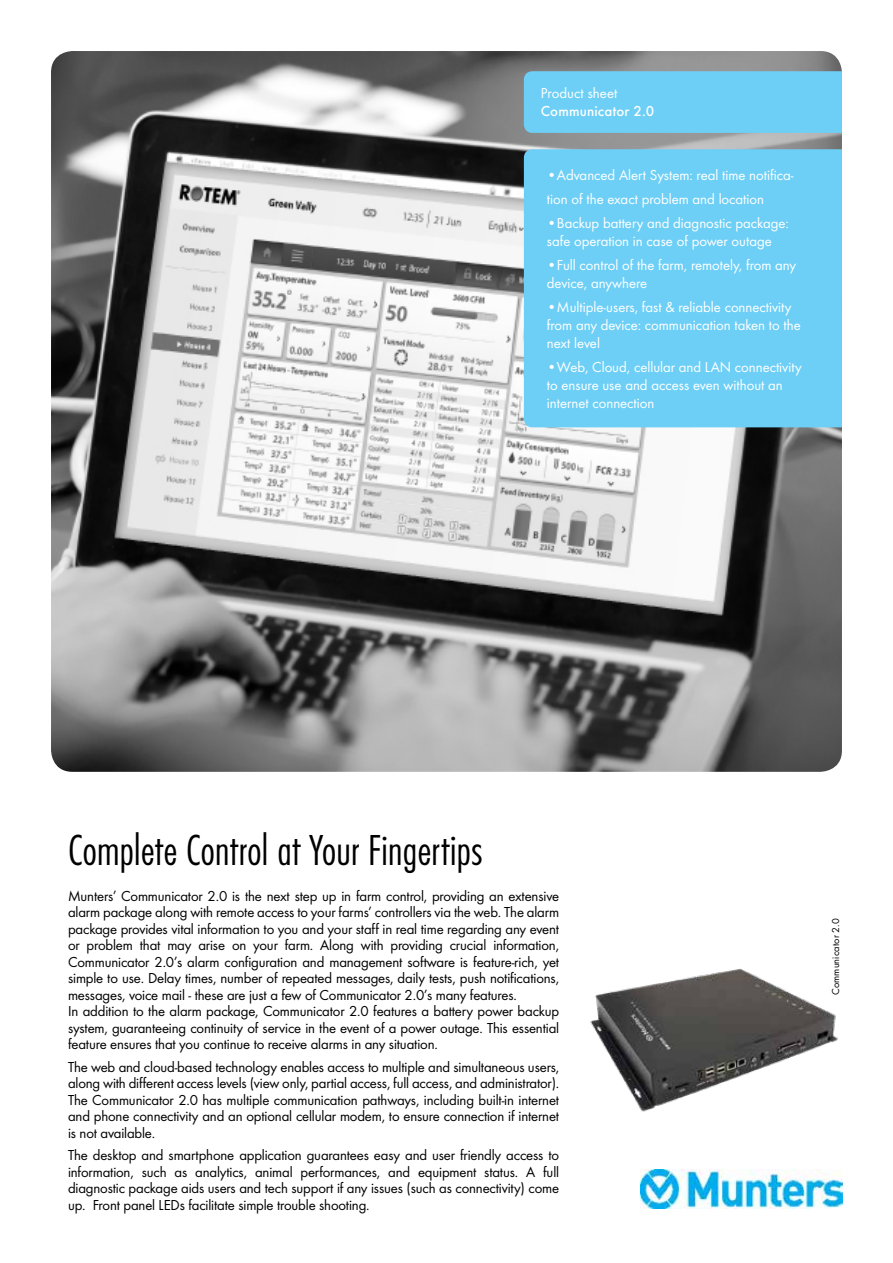
<style>
.page{position:relative;width:893px;height:1263px;background:#fff}
.page>*{position:absolute;margin:0;border:0;box-sizing:border-box;transform-origin:0 0}
.t1{font:300 45px "Futura Con";letter-spacing:-.005em;color:#000}
.t2{font:15px/16.5px "Futura Boo";letter-spacing:-.01em;color:#000;text-align:justify}
.t3{font:15px/18px "Futura Boo";color:#fff}
.t4{font:500 15px "Futura";letter-spacing:.01em;color:#fff}
.t5{font:10.5px "Futura Boo";letter-spacing:.015em;color:#000}
</style>
<div class="page">
<img style="left:51px;top:51px;width:791px;height:721px">
<div style="left:524px;top:71px;width:318px;height:62px;background:#6dcff6"></div>
<img style="left:640px;top:1170px;width:202px;height:38px">
<img style="left:590px;top:968px;width:248px;height:144px">
<div style="left:524px;top:149px;width:318px;height:278px;background:#6dcff6"></div>
<p class="t3" style="left:541px;top:84px;width:78px">Product sheet</p>
<p class="t4" style="left:541px;top:102px;width:115px">Communicator 2.0</p>
<p class="t3" style="left:547px;top:163px;width:248px;line-height:24px">•Advanced Alert System: real time notifica&shy;tion of the exact problem and location</p>
<p class="t3" style="left:547px;top:214px;width:243px">•Backup battery and diagnostic package: safe operation in case of power outage</p>
<p class="t3" style="left:547px;top:256px;width:251px">•Full control of the farm, remotely, from any device, anywhere</p>
<p class="t3" style="left:547px;top:298px;width:255px">•Multiple-users, fast &amp; reliable connectivity from any device: communication taken to the next level</p>
<p class="t3" style="left:547px;top:358px;width:256px">•Web, Cloud, cellular and LAN connectivity to ensure use and access even without an internet connection</p>
<h1 class="t1" style="left:68px;top:824px;width:416px">Complete Control at Your Fingertips</h1>
<p class="t2" style="left:68px;top:887px;width:493px;text-align:left">Munters’ Communicator 2.0 is the next step up in farm control, providing an extensive alarm package along with remote access to your farms’ controllers via the web. The alarm package provides vital information to you and your staff in real time regarding any event or problem that may arise on your farm. Along with providing crucial information, Communicator 2.0’s alarm configuration and management software is feature-rich, yet simple to use. Delay times, number of repeated messages, daily tests, push notifications, messages, voice mail - these are just a few of Communicator 2.0’s many features.<br>In addition to the alarm package, Communicator 2.0 features a battery power backup system, guaranteeing continuity of service in the event of a power outage. This essential feature ensures that you continue to receive alarms in any situation.</p>
<p class="t2" style="left:68px;top:1058px;width:493px">The web and cloud-based technology enables access to multiple and simultaneous users, along with different access levels (view only, partial access, full access, and administrator).<br>The Communicator 2.0 has multiple communication pathways, including built-in internet and phone connectivity and an optional cellular modem, to ensure connection if internet is not available.</p>
<p class="t2" style="left:68px;top:1147px;width:493px">The desktop and smartphone application guarantees easy and user friendly access to information, such as analytics, animal performances, and equipment status. A full diagnostic package aids users and tech support if any issues (such as connectivity) come up. Front panel LEDs facilitate simple trouble shooting.</p>
<p class="t5" style="left:829px;top:995px;width:78px;rotate:-90deg">Communicator 2.0</p>
</div>
